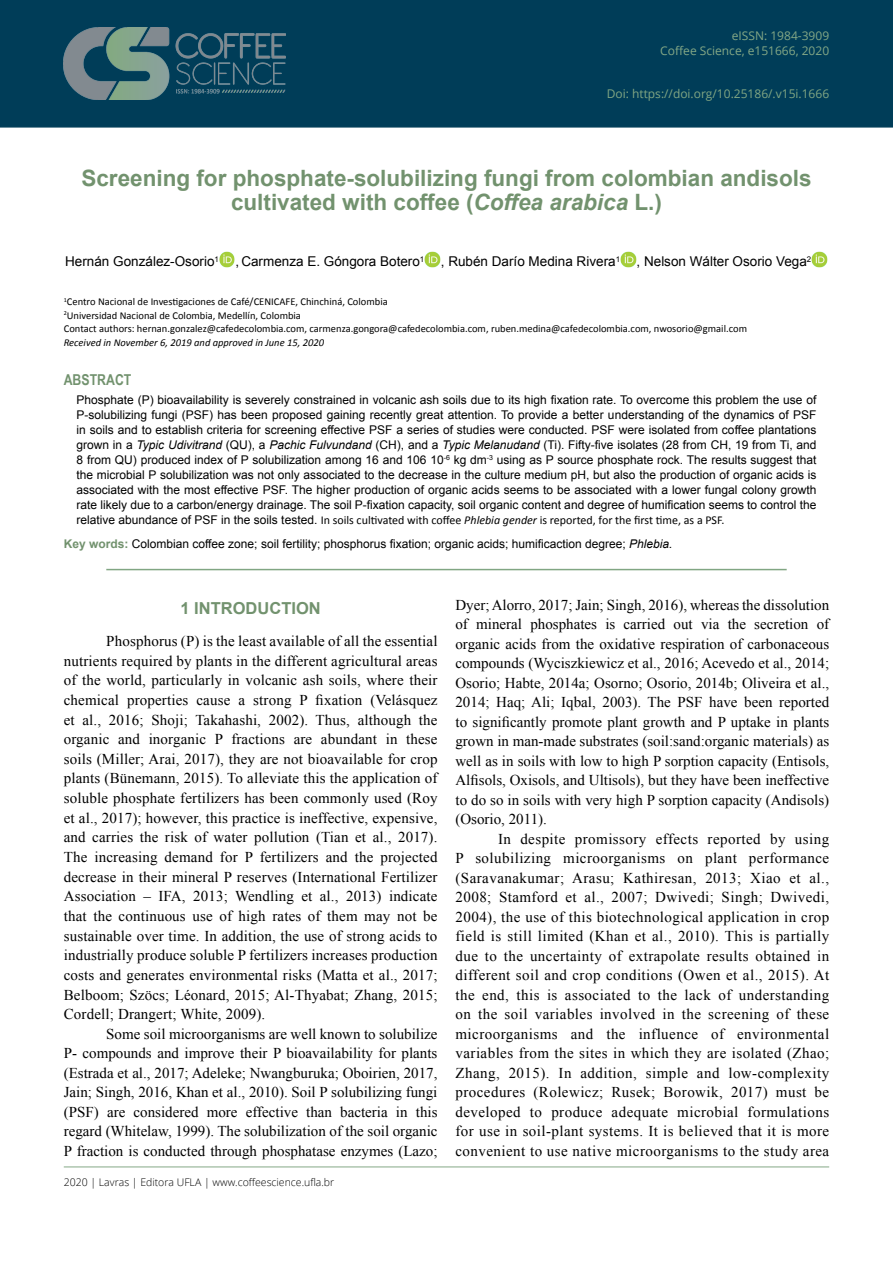
<style>
.page{position:relative;width:893px;height:1263px;background:#fff}
.page>*{position:absolute;margin:0;border:0;box-sizing:border-box;transform-origin:0 0}
.t1{font:700 22.5px/24px "Arial";color:#72926e;text-align:center}
.t2{font:700 16.5px "Arial";color:#72926e}
.t3{font:15px/19.5px "Times New Roman";letter-spacing:.005em;color:#000;text-align:justify}
.t4{font:700 15px "Arial Narrow";color:#72926e}
.t5{font:13.5px "Arial";color:#000}
.t6{font:12px/15px "Arial";color:#000;text-align:justify}
.t7{font:12px "Calibri";color:#000}
.t8{font:12px/15px "Open Sans";color:#84a886;text-align:right}
.t9{font:12px "Open Sans";color:#81a683}
.t10{font:10.5px/13.5px "Calibri";color:#000}
.t11{font:300 10.5px "Open Sans";color:#000}
.t12{font:italic 10.5px "Calibri";color:#000}
.s1{font-style:italic}
.s2{font-family:"Arial"}
.s3{font-weight:700;color:#72926e}
</style>
<div class="page">
<div style="left:0;top:0;width:893px;height:128px;background:#003d58"></div>
<img style="left:64px;top:28px;width:222px;height:72px">
<hr style="left:64px;top:1166px;width:765px;height:1px;background:#84a886">
<img style="left:219px;top:251px;width:16px;height:16px">
<img style="left:424px;top:251px;width:17px;height:16px">
<img style="left:620px;top:251px;width:17px;height:16px">
<img style="left:811px;top:251px;width:17px;height:16px">
<hr style="left:106px;top:569px;width:681px;height:1px;background:#81a683">
<p class="t8" style="left:660px;top:28px;width:170px">eISSN: 1984-3909<br>Coffee Science, e151666, 2020</p>
<p class="t9" style="left:607px;top:86px;width:224px">Doi: https://doi.org/10.25186/.v15i.1666</p>
<h1 class="t1" style="left:81px;top:167px;width:732px">Screening for phosphate-solubilizing fungi from colombian andisols cultivated with coffee (<span class="s1">Coffea arabica</span> L.)</h1>
<p class="t5" style="left:65px;top:252px;width:748px">Hernán González-Osorio<sup>1</sup> , Carmenza E. Góngora Botero<sup>1</sup> , Rubén Darío Medina Rivera<sup>1</sup> , Nelson Wálter Osorio Vega<sup>2</sup></p>
<p class="t10" style="left:64px;top:295px;width:685px"><sup>1</sup>Centro Nacional de Investigaciones de Café/CENICAFE, Chinchiná, Colombia<br><sup>2</sup>Universidad Nacional de Colombia, Medellín, Colombia<br>Contact authors: hernan.gonzalez@cafedecolombia.com, carmenza.gongora@cafedecolombia.com, ruben.medina@cafedecolombia.com, nwosorio@gmail.com</p>
<p class="t12" style="left:64px;top:335px;width:262px">Received in November 6, 2019 and approved in June 15, 2020</p>
<p class="t4" style="left:64px;top:368px;width:69px">ABSTRACT</p>
<p class="t6" style="left:77px;top:392px;width:741px">Phosphate (P) bioavailability is severely constrained in volcanic ash soils due to its high fixation rate. To overcome this problem the use of P-solubilizing fungi (PSF) has been proposed gaining recently great attention. To provide a better understanding of the dynamics of PSF in soils and to establish criteria for screening effective PSF a series of studies were conducted. PSF were isolated from coffee plantations grown in a <span class="s1">Typic Udivitrand</span> (QU), a <span class="s1">Pachic Fulvundand</span> (CH), and a <span class="s1">Typic Melanudand</span> (Ti). Fifty-five isolates (28 from CH, 19 from Ti, and 8 from QU) produced index of P solubilization among 16 and 106 10<sup>-6</sup> kg dm<sup>-3</sup> using as P source phosphate rock. The results suggest that the microbial P solubilization was not only associated to the decrease in the culture medium pH, but also the production of organic acids is associated with the most effective PSF. The higher production of organic acids seems to be associated with a lower fungal colony growth rate likely due to a carbon/energy drainage. The soil P-fixation capacity, soil organic content and degree of humification seems to control the</p>
<p class="t7" style="left:77px;top:512px;width:649px"><span class="s2">relative abundance of PSF in the soils tested.</span> In soils cultivated with coffee <span class="s1">Phlebia gender</span> is reported, for the first time, as a PSF.</p>
<p class="t6" style="left:64px;top:536px;width:610px"><span class="s3">Key words:</span> Colombian coffee zone; soil fertility; phosphorus fixation; organic acids; humificaction degree; <span class="s1">Phlebia.</span></p>
<p class="t2" style="left:180px;top:597px;width:142px">1 INTRODUCTION</p>
<p class="t3" style="left:64px;top:631px;width:375px;text-indent:43px">Phosphorus (P) is the least available of all the essential nutrients required by plants in the different agricultural areas of the world, particularly in volcanic ash soils, where their chemical properties cause a strong P fixation (Velásquez et al., 2016; Shoji; Takahashi, 2002). Thus, although the organic and inorganic P fractions are abundant in these soils (Miller; Arai, 2017), they are not bioavailable for crop plants (Bünemann, 2015). To alleviate this the application of soluble phosphate fertilizers has been commonly used (Roy et al., 2017); however, this practice is ineffective, expensive, and carries the risk of water pollution (Tian et al., 2017).<br>The increasing demand for P fertilizers and the projected decrease in their mineral P reserves (International Fertilizer Association – IFA, 2013; Wendling et al., 2013) indicate that the continuous use of high rates of them may not be sustainable over time. In addition, the use of strong acids to industrially produce soluble P fertilizers increases production costs and generates environmental risks (Matta et al., 2017; Belboom; Szöcs; Léonard, 2015; Al-Thyabat; Zhang, 2015; Cordell; Drangert; White, 2009).</p>
<p class="t3" style="left:64px;top:1024px;width:375px;text-indent:43px">Some soil microorganisms are well known to solubilize P- compounds and improve their P bioavailability for plants (Estrada et al., 2017; Adeleke; Nwangburuka; Oboirien, 2017, Jain; Singh, 2016, Khan et al., 2010). Soil P solubilizing fungi (PSF) are considered more effective than bacteria in this regard (Whitelaw, 1999). The solubilization of the soil organic P fraction is conducted through phosphatase enzymes (Lazo;</p>
<p class="t11" style="left:64px;top:1175px;width:272px">2020 | Lavras | Editora UFLA | www.coffeescience.ufla.br</p>
<p class="t3" style="left:455px;top:595px;width:375px">Dyer; Alorro, 2017; Jain; Singh, 2016), whereas the dissolution of mineral phosphates is carried out via the secretion of organic acids from the oxidative respiration of carbonaceous compounds (Wyciszkiewicz et al., 2016; Acevedo et al., 2014; Osorio; Habte, 2014a; Osorno; Osorio, 2014b; Oliveira et al., 2014; Haq; Ali; Iqbal, 2003). The PSF have been reported to significantly promote plant growth and P uptake in plants grown in man-made substrates (soil:sand:organic materials) as well as in soils with low to high P sorption capacity (Entisols, Alfisols, Oxisols, and Ultisols), but they have been ineffective to do so in soils with very high P sorption capacity (Andisols) (Osorio, 2011).</p>
<p class="t3" style="left:455px;top:829px;width:375px;text-indent:43px">In despite promissory effects reported by using P solubilizing microorganisms on plant performance (Saravanakumar; Arasu; Kathiresan, 2013; Xiao et al., 2008; Stamford et al., 2007; Dwivedi; Singh; Dwivedi, 2004), the use of this biotechnological application in crop field is still limited (Khan et al., 2010). This is partially due to the uncertainty of extrapolate results obtained in different soil and crop conditions (Owen et al., 2015). At the end, this is associated to the lack of understanding on the soil variables involved in the screening of these microorganisms and the influence of environmental variables from the sites in which they are isolated (Zhao; Zhang, 2015). In addition, simple and low-complexity procedures (Rolewicz; Rusek; Borowik, 2017) must be developed to produce adequate microbial formulations for use in soil-plant systems. It is believed that it is more convenient to use native microorganisms to the study area</p>
</div>
